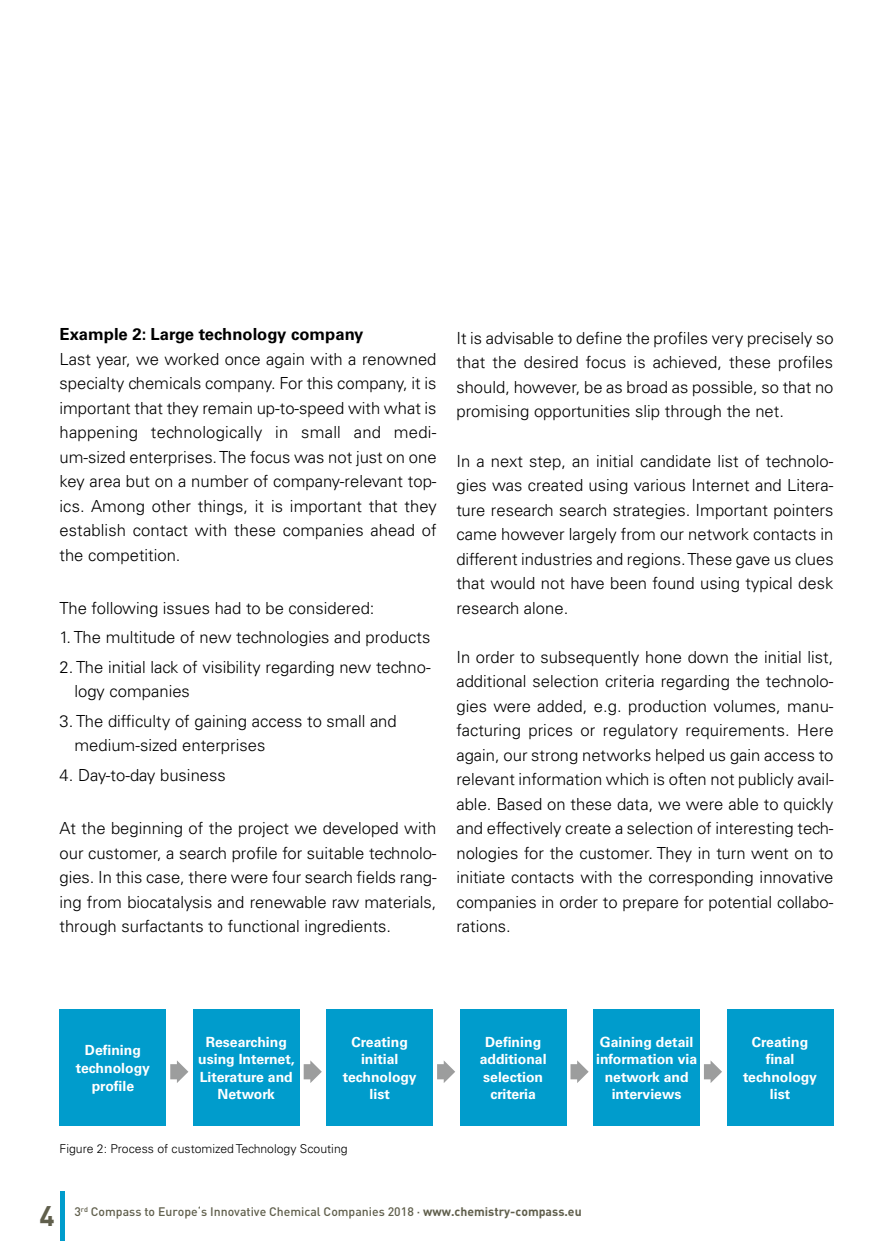
<style>
.page{position:relative;width:893px;height:1241px;background:#fff}
.page>*{position:absolute;margin:0;border:0;box-sizing:border-box;transform-origin:0 0}
.t1{font:700 28px "DIN";color:#605f4c}
.t2{font:300 16.62px/24.5px "Univers LT Std";color:#000;text-align:justify}
.t3{font:700 16.62px "Univers LT Std";color:#000}
.t4{font:700 14px/17.5px "Univers LT Std";color:#fff;text-align:center}
.t5{font:500 12.25px "DIN";color:#605f4c}
.t6{font:300 12.25px "Univers LT Std";color:#000}
.s1{font-weight:700}
</style>
<div class="page">
<div style="left:60px;top:1009px;width:106px;height:116px;background:#009ccc"></div>
<div style="left:193px;top:1009px;width:107px;height:116px;background:#009ccc"></div>
<div style="left:326px;top:1009px;width:107px;height:116px;background:#009ccc"></div>
<div style="left:460px;top:1009px;width:107px;height:116px;background:#009ccc"></div>
<div style="left:593px;top:1009px;width:107px;height:116px;background:#009ccc"></div>
<div style="left:727px;top:1009px;width:106px;height:116px;background:#009ccc"></div>
<hr style="left:60px;top:1191px;width:4px;height:49px;background:#009ccc">
<p class="t3" style="left:60px;top:324px;width:305px">Example 2: Large technology company</p>
<p class="t2" style="left:60px;top:346px;width:379px">Last year, we worked once again with a renowned specialty chemicals company. For this company, it is important that they remain up-to-speed with what is happening technologically in small and medi&shy;um-sized enterprises. The focus was not just on one key area but on a number of company-relevant top&shy;ics. Among other things, it is important that they establish contact with these companies ahead of the competition.</p>
<p class="t2" style="left:60px;top:595px;width:317px">The following issues had to be considered:</p>
<p class="t2" style="left:60px;top:624px;width:372px">1. The multitude of new technologies and products</p>
<p class="t2" style="left:74px;top:654px;width:357px;text-indent:-15px">2. The initial lack of visibility regarding new techno&shy;logy companies</p>
<p class="t2" style="left:74px;top:708px;width:324px;text-indent:-15px">3. The difficulty of gaining access to small and medium-sized enterprises</p>
<p class="t2" style="left:60px;top:762px;width:168px">4. Day-to-day business</p>
<p class="t2" style="left:60px;top:816px;width:379px">At the beginning of the project we developed with our customer, a search profile for suitable technolo&shy;gies. In this case, there were four search fields rang&shy;ing from biocatalysis and renewable raw materials, through surfactants to functional ingredients.</p>
<p class="t2" style="left:456px;top:326px;width:379px">It is advisable to define the profiles very precisely so that the desired focus is achieved, these profiles should, however, be as broad as possible, so that no promising opportunities slip through the net.</p>
<p class="t2" style="left:456px;top:448px;width:379px">In a next step, an initial candidate list of technolo&shy;gies was created using various Internet and Litera&shy;ture research search strategies. Important pointers came however largely from our network contacts in different industries and regions. These gave us clues that would not have been found using typical desk research alone.</p>
<p class="t2" style="left:456px;top:644px;width:379px">In order to subsequently hone down the initial list, additional selection criteria regarding the technolo&shy;gies were added, e.g. production volumes, manu&shy;facturing prices or regulatory requirements. Here again, our strong networks helped us gain access to relevant information which is often not publicly avail&shy;able. Based on these data, we were able to quickly and effectively create a selection of interesting tech&shy;nologies for the customer. They in turn went on to initiate contacts with the corresponding innovative companies in order to prepare for potential collabo&shy;rations.</p>
<p class="t4" style="left:76px;top:1041px;width:75px">Defining technology profile</p>
<p class="t4" style="left:198px;top:1032px;width:98px">Researching using Internet,<br>Literature and<br>Network</p>
<p class="t4" style="left:343px;top:1032px;width:75px">Creating initial technology list</p>
<p class="t4" style="left:480px;top:1032px;width:68px">Defining additional selection criteria</p>
<p class="t4" style="left:596px;top:1032px;width:103px">Gaining detail information via network and interviews</p>
<p class="t4" style="left:743px;top:1032px;width:75px">Creating final technology list</p>
<p class="t6" style="left:60px;top:1140px;width:290px">Figure 2: Process of customized Technology Scouting</p>
<h1 class="t1" style="left:39px;top:1197px;width:17px">4</h1>
<p class="t5" style="left:74px;top:1203px;width:509px">3<sup>rd</sup> Compass to Europe‘s Innovative Chemical Companies 2018 · <span class="s1">www.chemistry-compass.eu</span></p>
</div>
